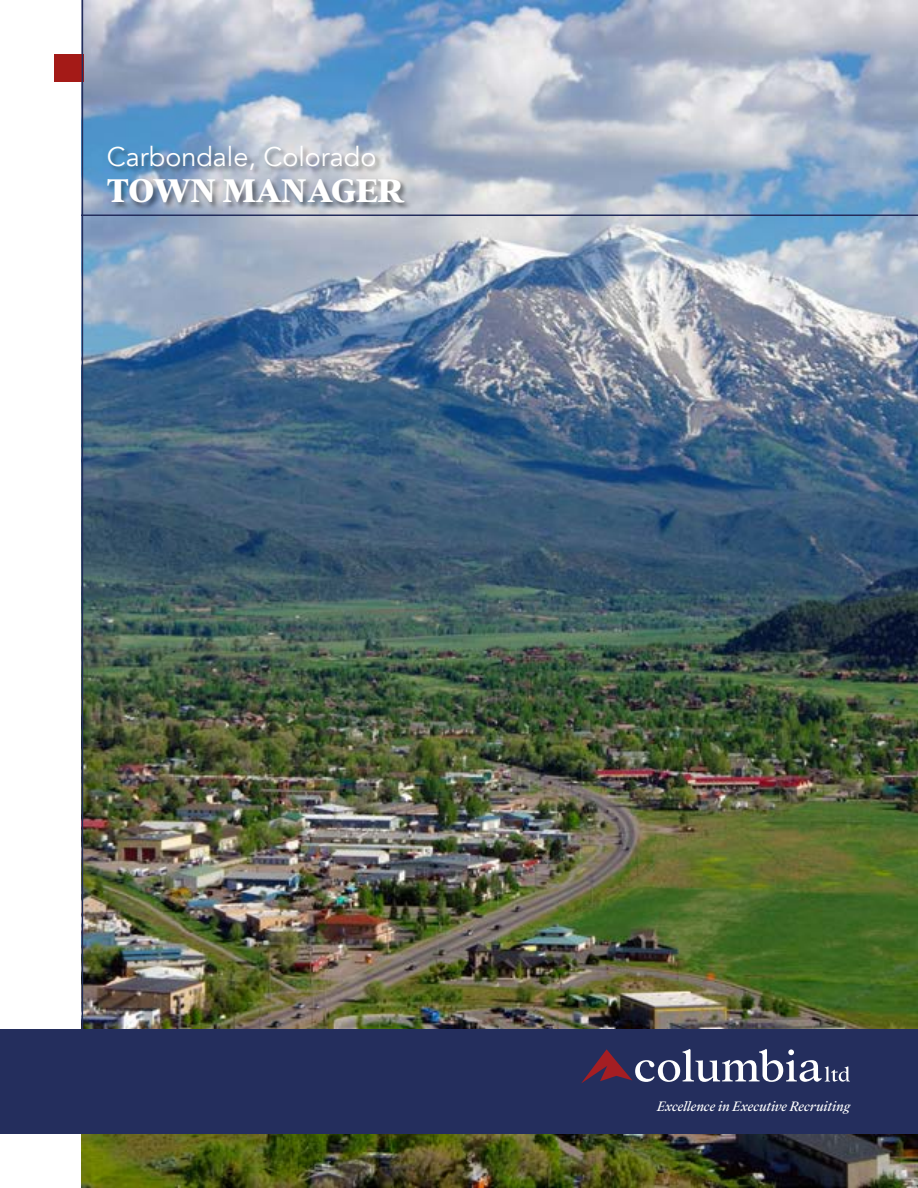
<style>
.page{position:relative;width:918px;height:1188px;background:#fff}
.page>*{position:absolute;margin:0;border:0;box-sizing:border-box;transform-origin:0 0}
.t1{font:800 36px "Addington CF";color:#fff}
.t2{font:27px "Avenir";color:#fff}
.t3{font:italic 15px "Addington CF";color:#fff}
</style>
<div class="page">
<img style="left:81px;top:0;width:837px;height:1188px">
<div style="left:0;top:1030px;width:918px;height:104px;background:#242e5d"></div>
<svg style="left:581px;top:1049px;width:269px;height:34px"></svg>
<div style="left:106px;top:146px;width:306px;height:64px;background:#000;opacity:.4"></div>
<hr style="left:81px;top:214px;width:837px;height:2px;background:#242e5d">
<div style="left:54px;top:54px;width:29px;height:28px;background:#a41a17"></div>
<hr style="left:82px;top:0;width:1px;height:1134px;background:#242e5d">
<h2 class="t2" style="left:107px;top:141px;width:271px">Carbondale, Colorado</h2>
<h1 class="t1" style="left:107px;top:169px;width:299px">TOWN MANAGER</h1>
<p class="t3" style="left:657px;top:1097px;width:195px">Excellence in Executive Recruiting</p>
</div>
